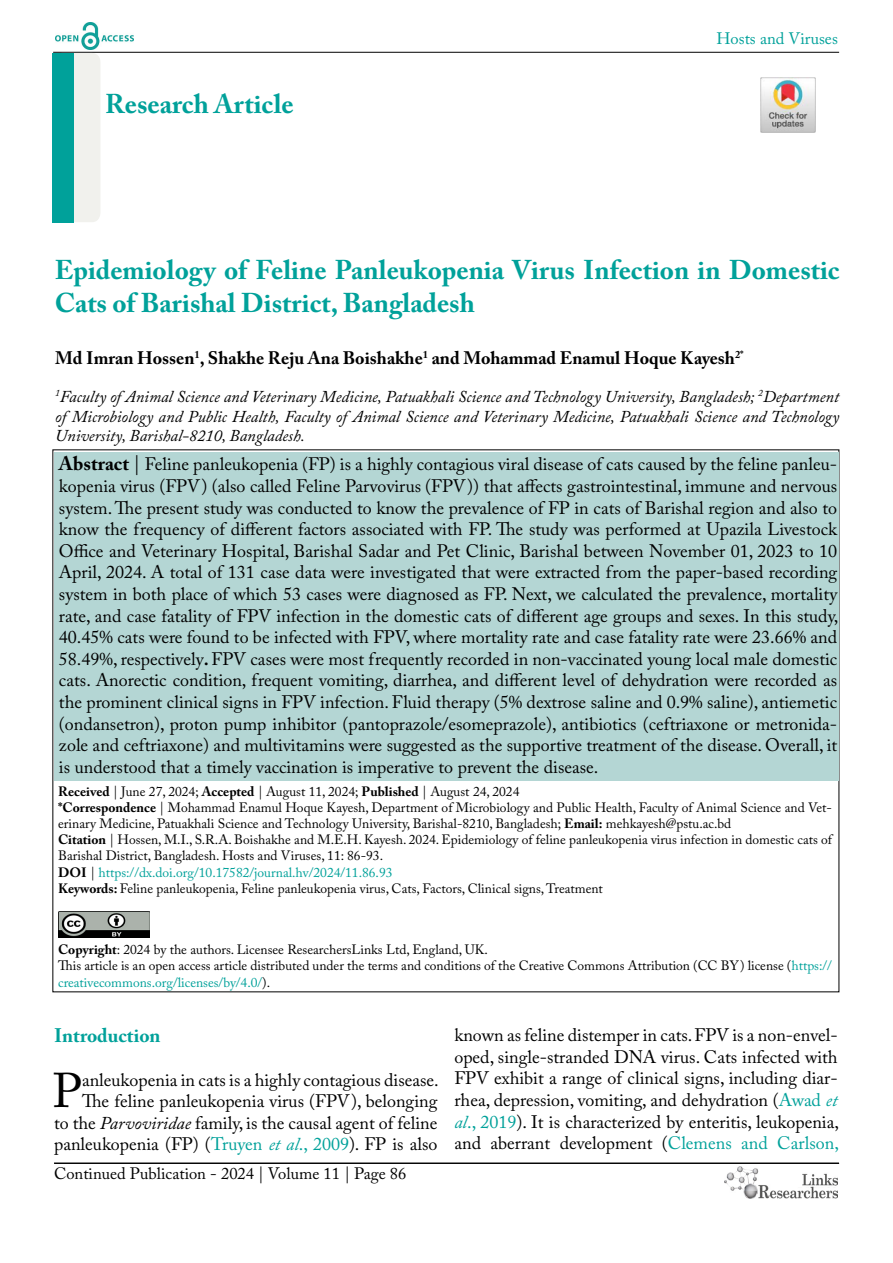
<style>
.page{position:relative;width:893px;height:1263px;background:#fff}
.page>*{position:absolute;margin:0;border:0;box-sizing:border-box;transform-origin:0 0}
.t1{font:48.45px "Adobe Caslon Pro";color:#000}
.t2{font:700 27px/32.4px "Adobe Caslon Pro";color:#00a19a}
.t3{font:700 19.5px "Adobe Caslon Pro";color:#00a19a}
.t4{font:18px/21.6px "Adobe Caslon Pro";color:#000;text-align:justify}
.t5{font:700 18px "Adobe Caslon Pro";color:#000}
.t6{font:italic 16.5px/19.8px "Adobe Caslon Pro";color:#000;text-align:justify}
.t7{font:16.5px "Adobe Caslon Pro";color:#000}
.t8{font:16.5px "Adobe Caslon Pro";color:#00a19a}
.t9{font:13.5px/16.2px "Adobe Caslon Pro";color:#000}
.s1{font-weight:700;font-size:19.5px}
.s2{font-size:19.5px}
.s3{font-weight:700}
.s4{color:#00a19a}
.s5{font-style:italic}
.s6{font-style:italic;color:#00a19a}
</style>
<div class="page">
<hr style="left:53px;top:52px;width:786px;height:1px;background:#000">
<img style="left:724px;top:1167px;width:113px;height:32px">
<img style="left:55px;top:23px;width:79px;height:27px">
<div style="left:54px;top:452px;width:784px;height:328px;background:#b4d6d4"></div>
<div style="left:54px;top:53px;width:46px;height:169px;background:#f1f1ed;border-radius:9px"></div>
<hr style="left:54px;top:1163px;width:785px;height:1px;background:#000">
<div style="left:53px;top:53px;width:21px;height:169px;background:#00a19a"></div>
<img style="left:58px;top:912px;width:92px;height:25px">
<img style="left:760px;top:77px;width:55px;height:56px">
<h2 class="t2" style="left:105px;top:88px;width:190px">Research Article</h2>
<p class="t8" style="left:716px;top:29px;width:123px">Hosts and Viruses</p>
<h2 class="t2" style="left:55px;top:254px;width:786px">Epidemiology of Feline Panleukopenia Virus Infection in Domestic<br>Cats of Barishal District, Bangladesh</h2>
<p class="t5" style="left:55px;top:347px;width:690px">Md Imran Hossen<sup>1</sup>, Shakhe Reju Ana Boishakhe<sup>1</sup> and Mohammad Enamul Hoque Kayesh<sup>2*</sup></p>
<p class="t6" style="left:55px;top:386px;width:786px"><sup>1</sup>Faculty of Animal Science and Veterinary Medicine, Patuakhali Science and Technology University, Bangladesh; <sup>2</sup>Department of Microbiology and Public Health, Faculty of Animal Science and Veterinary Medicine, Patuakhali Science and Technology University, Barishal-8210, Bangladesh.</p>
<p class="t4" style="left:59px;top:453px;width:781px"><span class="s1">Abstract</span> <span class="s2">|</span> Feline panleukopenia (FP) is a highly contagious viral disease of cats caused by the feline panleu&shy;kopenia virus (FPV) (also called Feline Parvovirus (FPV)) that affects gastrointestinal, immune and nervous system. The present study was conducted to know the prevalence of FP in cats of Barishal region and also to know the frequency of different factors associated with FP. The study was performed at Upazila Livestock Office and Veterinary Hospital, Barishal Sadar and Pet Clinic, Barishal between November 01, 2023 to 10<br>April, 2024. A total of 131 case data were investigated that were extracted from the paper-based recording system in both place of which 53 cases were diagnosed as FP. Next, we calculated the prevalence, mortality rate, and case fatality of FPV infection in the domestic cats of different age groups and sexes. In this study, 40.45% cats were found to be infected with FPV, where mortality rate and case fatality rate were 23.66% and 58.49%, respectively<span class="s3">.</span> FPV cases were most frequently recorded in non-vaccinated young local male domestic cats. Anorectic condition, frequent vomiting, diarrhea, and different level of dehydration were recorded as the prominent clinical signs in FPV infection. Fluid therapy (5% dextrose saline and 0.9% saline), antiemetic (ondansetron), proton pump inhibitor (pantoprazole/esomeprazole), antibiotics (ceftriaxone or metronida&shy;zole and ceftriaxone) and multivitamins were suggested as the supportive treatment of the disease. Overall, it is understood that a timely vaccination is imperative to prevent the disease.</p>
<p class="t9" style="left:58px;top:783px;width:775px"><span class="s3">Received</span> | June 27, 2024; <span class="s3">Accepted</span> | August 11, 2024; <span class="s3">Published</span> | August 24, 2024<br><span class="s3">*Correspondence</span> | Mohammad Enamul Hoque Kayesh, Department of Microbiology and Public Health, Faculty of Animal Science and Vet&shy;erinary Medicine, Patuakhali Science and Technology University, Barishal-8210, Bangladesh; <span class="s3">Email:</span> mehkayesh@pstu.ac.bd<br><span class="s3">Citation</span> | Hossen, M.I., S.R.A. Boishakhe and M.E.H. Kayesh. 2024. Epidemiology of feline panleukopenia virus infection in domestic cats of Barishal District, Bangladesh. Hosts and Viruses, 11: 86-93.<br><span class="s3">DOI</span> | <span class="s4">https://dx.doi.org/10.17582/journal.hv/2024/11.86.93<br></span><span class="s3">Keywords:</span> Feline panleukopenia, Feline panleukopenia virus, Cats, Factors, Clinical signs, Treatment</p>
<p class="t9" style="left:58px;top:941px;width:775px"><span class="s3">Copyright</span>: 2024 by the authors. Licensee ResearchersLinks Ltd, England, UK.<br>This article is an open access article distributed under the terms and conditions of the Creative Commons Attribution (CC BY) license (<span class="s4">https:// creativecommons.org/licenses/by/4.0/</span>).</p>
<p class="t3" style="left:54px;top:1024px;width:108px">Introduction</p>
<h1 class="t1" style="left:53px;top:1062px;width:31px">P</h1>
<p class="t4" style="left:54px;top:1068px;width:386px;text-align:right">anleukopenia in cats is a highly contagious disease.<br>The feline panleukopenia virus (FPV), belonging<br>to the <span class="s5">Parvoviridae</span> family, is the causal agent of feline panleukopenia (FP) (<span class="s4">Truyen</span> <span class="s6">et al</span><span class="s4">., 2009</span>). FP is also</p>
<p class="t7" style="left:54px;top:1164px;width:354px">Continued Publication - 2024 | Volume 11 | Page 86</p>
<p class="t4" style="left:454px;top:1024px;width:386px">known as feline distemper in cats. FPV is a non-envel&shy;oped, single-stranded DNA virus. Cats infected with FPV exhibit a range of clinical signs, including diar&shy;rhea, depression, vomiting, and dehydration (<span class="s4">Awad</span> <span class="s6">et al</span><span class="s4">., 2019</span>). It is characterized by enteritis, leukopenia, and aberrant development (<span class="s4">Clemens and Carlson,</span></p>
</div>
